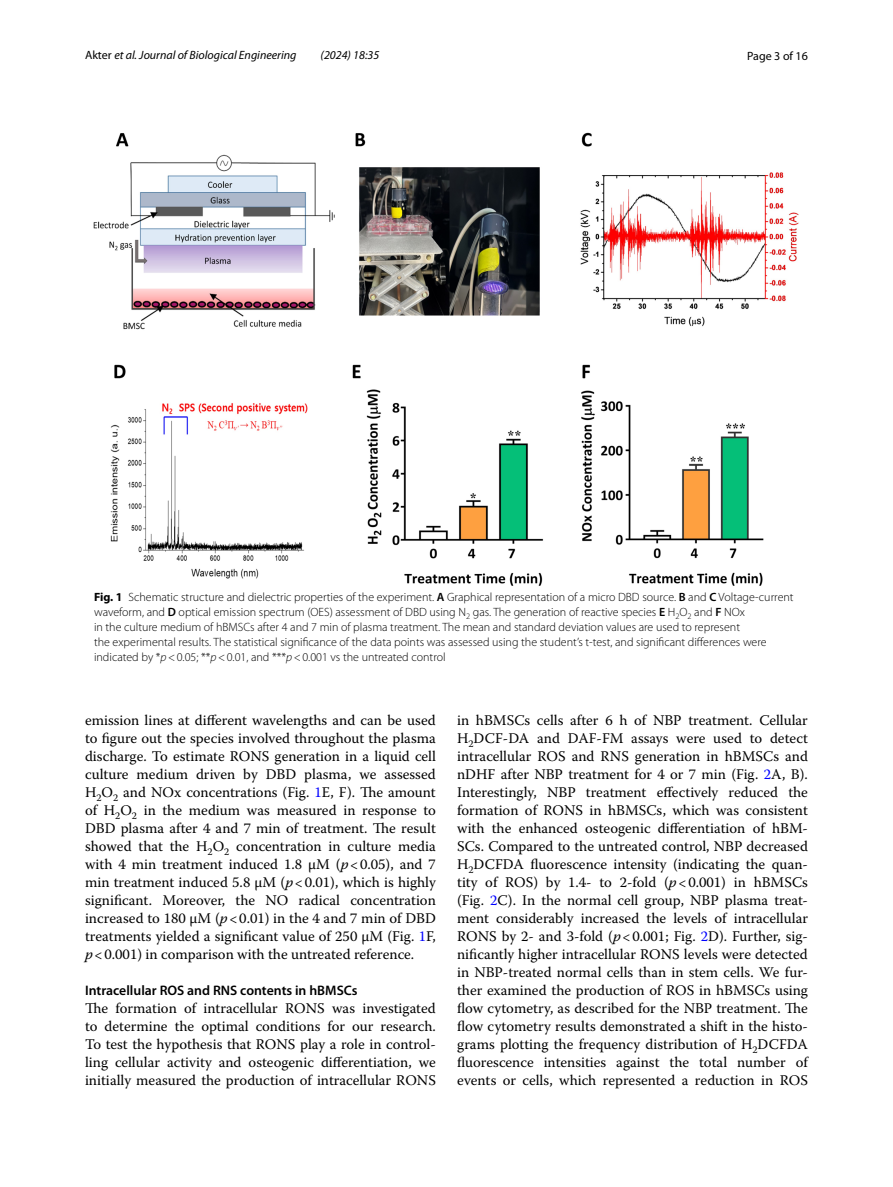
<style>
.page{position:relative;width:893px;height:1187px;background:#fff}
.page>*{position:absolute;margin:0;border:0;box-sizing:border-box;transform-origin:0 0}
.t1{font:14.7px/18px "Warnock Pro";color:#000;text-align:justify}
.t2{font:600 13.8px "Myriad Pro";color:#000}
.t3{font:300 12px/15px "Myriad Pro";color:#000}
.t4{font:italic 12px "Myriad Pro";color:#000}
.t5{font:12px "Myriad Pro";color:#000}
.s1{font-style:normal}
.s2{font-weight:700}
.s3{font-weight:600}
.s4{font-style:italic}
.s5{color:#00f}
</style>
<div class="page">
<img style="left:93px;top:133px;width:706px;height:453px">
<p class="t4" style="left:85px;top:48px;width:213px"><span class="s1">Akter</span> et al. Journal of Biological Engineering</p>
<p class="t4" style="left:321px;top:48px;width:60px">(2024) 18:35</p>
<p class="t5" style="left:747px;top:48px;width:62px">Page 3 of 16</p>
<p class="t3" style="left:94px;top:590px;width:701px"><span class="s2">Fig. 1</span> Schematic structure and dielectric properties of the experiment. <span class="s3">A</span> Graphical representation of a micro DBD source. <span class="s3">B</span> and <span class="s3">C</span> Voltage-current waveform, and <span class="s3">D</span> optical emission spectrum (OES) assessment of DBD using N<sub>2</sub> gas. The generation of reactive species <span class="s3">E</span> H<sub>2</sub>O<sub>2</sub> and <span class="s3">F</span> NOx<br>in the culture medium of hBMSCs after 4 and 7 min of plasma treatment. The mean and standard deviation values are used to represent<br>the experimental results. The statistical significance of the data points was assessed using the student’s t-test, and significant differences were indicated by *<span class="s4">p</span>&lt;0.05; **<span class="s4">p</span>&lt;0.01, and ***<span class="s4">p</span>&lt;0.001 vs the untreated control</p>
<p class="t1" style="left:85px;top:711px;width:352px">emission lines at different wavelengths and can be used to figure out the species involved throughout the plasma discharge. To estimate RONS generation in a liquid cell culture medium driven by DBD plasma, we assessed H<sub>2</sub>O<sub>2</sub> and NOx concentrations (Fig. <span class="s5">1</span>E, F). The amount of H<sub>2</sub>O<sub>2</sub> in the medium was measured in response to DBD plasma after 4 and 7 min of treatment. The result showed that the H<sub>2</sub>O<sub>2</sub> concentration in culture media with 4 min treatment induced 1.8 μM (<span class="s4">p</span>&lt;0.05), and 7 min treatment induced 5.8 μM (<span class="s4">p</span>&lt;0.01), which is highly significant. Moreover, the NO radical concentration increased to 180 μM (<span class="s4">p</span>&lt;0.01) in the 4 and 7 min of DBD treatments yielded a significant value of 250 μM (Fig. <span class="s5">1</span>F, <span class="s4">p</span>&lt;0.001) in comparison with the untreated reference.</p>
<p class="t2" style="left:85px;top:981px;width:274px">Intracellular ROS and RNS contents in hBMSCs</p>
<p class="t1" style="left:85px;top:999px;width:352px">The formation of intracellular RONS was investigated to determine the optimal conditions for our research.<br>To test the hypothesis that RONS play a role in control&shy;ling cellular activity and osteogenic differentiation, we initially measured the production of intracellular RONS</p>
<p class="t1" style="left:457px;top:711px;width:352px">in hBMSCs cells after 6 h of NBP treatment. Cellular H<sub>2</sub>DCF-DA and DAF-FM assays were used to detect intracellular ROS and RNS generation in hBMSCs and nDHF after NBP treatment for 4 or 7 min (Fig. <span class="s5">2</span>A, B).<br>Interestingly, NBP treatment effectively reduced the formation of RONS in hBMSCs, which was consistent with the enhanced osteogenic differentiation of hBM-SCs. Compared to the untreated control, NBP decreased H<sub>2</sub>DCFDA fluorescence intensity (indicating the quan&shy;tity of ROS) by 1.4- to 2-fold (<span class="s4">p</span>&lt;0.001) in hBMSCs (Fig. <span class="s5">2</span>C). In the normal cell group, NBP plasma treat&shy;ment considerably increased the levels of intracellular RONS by 2- and 3-fold (<span class="s4">p</span>&lt;0.001; Fig. <span class="s5">2</span>D). Further, sig&shy;nificantly higher intracellular RONS levels were detected in NBP-treated normal cells than in stem cells. We fur&shy;ther examined the production of ROS in hBMSCs using flow cytometry, as described for the NBP treatment. The flow cytometry results demonstrated a shift in the histo&shy;grams plotting the frequency distribution of H<sub>2</sub>DCFDA fluorescence intensities against the total number of events or cells, which represented a reduction in ROS</p>
</div>
